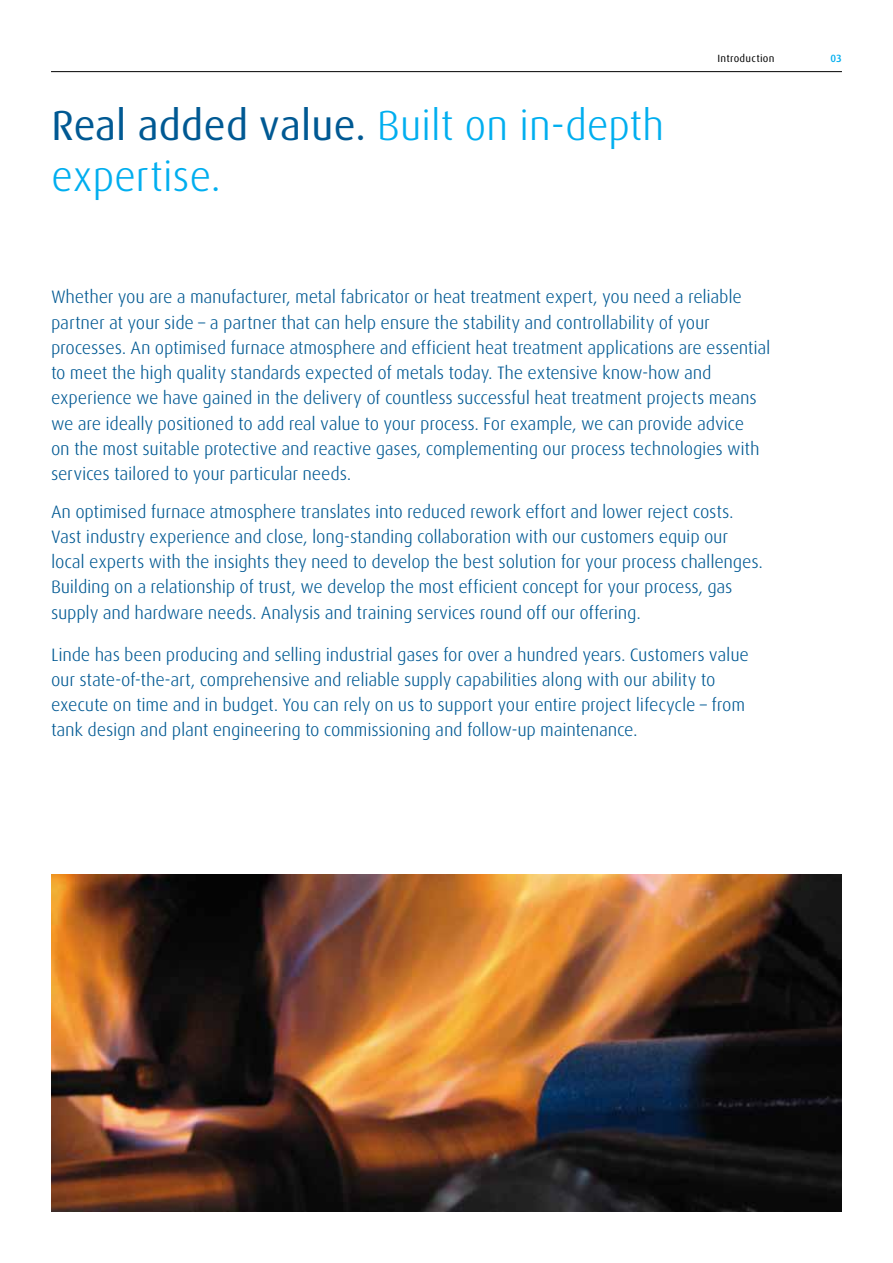
<style>
.page{position:relative;width:893px;height:1263px;background:#fff}
.page>*{position:absolute;margin:0;border:0;box-sizing:border-box;transform-origin:0 0}
.t1{font:300 42px/50.4px "Linde Dax Global";letter-spacing:-.01em;color:#00aeef}
.t2{font:300 18px/25.2px "Linde Dax Global";letter-spacing:-.015em;color:#005993}
.t3{font:10.5px "Linde Dax Global";letter-spacing:.02em;color:#000}
.t4{font:500 10.5px "Linde Dax Global";color:#00aeef}
.s1{font-weight:400;color:#005993}
</style>
<div class="page">
<hr style="left:51px;top:71px;width:791px;height:1px;background:#000">
<img style="left:51px;top:875px;width:791px;height:337px">
<h1 class="t1" style="left:51px;top:100px;width:615px"><span class="s1">Real added value.</span> Built on in-depth expertise.</h1>
<p class="t3" style="left:717px;top:52px;width:59px">Introduction</p>
<p class="t4" style="left:830px;top:52px;width:13px">03</p>
<p class="t2" style="left:51px;top:285px;width:721px">Whether you are a manufacturer, metal fabricator or heat treatment expert, you need a reliable partner at your side – a partner that can help ensure the stability and controllability of your processes. An optimised furnace atmosphere and efficient heat treatment applications are essential to meet the high quality standards expected of metals today. The extensive know-how and experience we have gained in the delivery of countless successful heat treatment projects means we are ideally positioned to add real value to your process. For example, we can provide advice<br>on the most suitable protective and reactive gases, complementing our process technologies with services tailored to your particular needs.</p>
<p class="t2" style="left:51px;top:499px;width:713px">An optimised furnace atmosphere translates into reduced rework effort and lower reject costs.<br>Vast industry experience and close, long-standing collaboration with our customers equip our local experts with the insights they need to develop the best solution for your process challenges.<br>Building on a relationship of trust, we develop the most efficient concept for your process, gas supply and hardware needs. Analysis and training services round off our offering.</p>
<p class="t2" style="left:51px;top:642px;width:699px">Linde has been producing and selling industrial gases for over a hundred years. Customers value our state-of-the-art, comprehensive and reliable supply capabilities along with our ability to execute on time and in budget. You can rely on us to support your entire project lifecycle – from tank design and plant engineering to commissioning and follow-up maintenance.</p>
</div>
